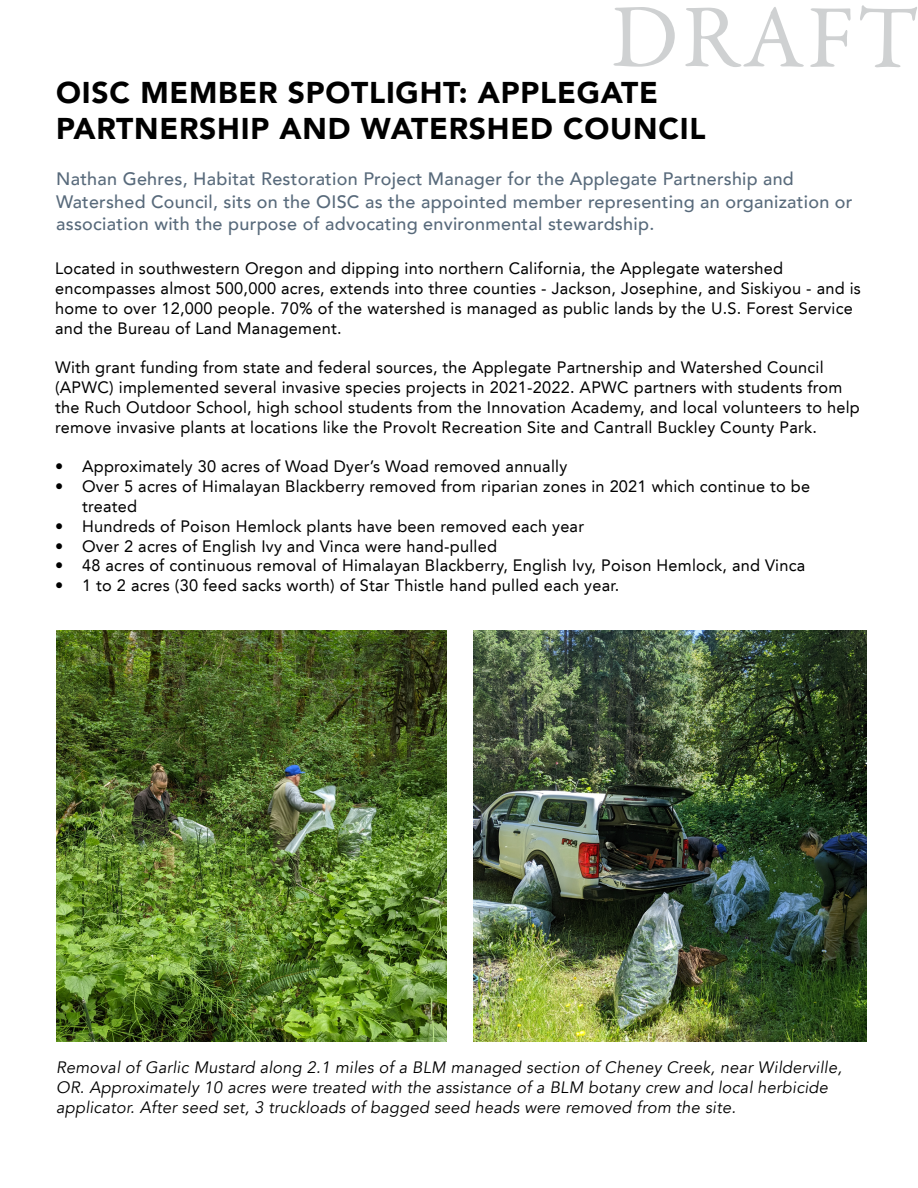
<style>
.page{position:relative;width:918px;height:1188px;background:#fff}
.page>*{position:absolute;margin:0;border:0;box-sizing:border-box;transform-origin:0 0}
.t1{font:90px "Garamond Premr Pro";letter-spacing:.035em;color:#cfd1d2}
.t2{font:900 30px/36px "Avenir";letter-spacing:.025em;color:#000}
.t3{font:500 18px/22.5px "Avenir";letter-spacing:.015em;color:#586a7b}
.t4{font:16.5px/19.8px "Avenir LT";letter-spacing:.015em;color:#000}
.t5{font:italic 16.5px/19.8px "Avenir";letter-spacing:.015em;color:#000}
</style>
<div class="page">
<img style="left:56px;top:630px;width:391px;height:412px">
<img style="left:474px;top:630px;width:392px;height:411px">
<h1 class="t1" style="left:611px;top:-16px;width:308px">DRAFT</h1>
<h2 class="t2" style="left:56px;top:74px;width:651px">OISC MEMBER SPOTLIGHT: APPLEGATE<br>PARTNERSHIP AND WATERSHED COUNCIL</h2>
<p class="t3" style="left:56px;top:167px;width:798px">Nathan Gehres, Habitat Restoration Project Manager for the Applegate Partnership and<br>Watershed Council, sits on the OISC as the appointed member representing an organization or association with the purpose of advocating environmental stewardship.</p>
<p class="t4" style="left:55px;top:259px;width:807px">Located in southwestern Oregon and dipping into northern California, the Applegate watershed encompasses almost 500,000 acres, extends into three counties - Jackson, Josephine, and Siskiyou - and is home to over 12,000 people. 70% of the watershed is managed as public lands by the U.S. Forest Service and the Bureau of Land Management.</p>
<p class="t4" style="left:55px;top:358px;width:806px">With grant funding from state and federal sources, the Applegate Partnership and Watershed Council (APWC) implemented several invasive species projects in 2021-2022. APWC partners with students from the Ruch Outdoor School, high school students from the Innovation Academy, and local volunteers to help remove invasive plants at locations like the Provolt Recreation Site and Cantrall Buckley County Park.</p>
<p class="t4" style="left:55px;top:457px;width:514px">• Approximately 30 acres of Woad Dyer’s Woad removed annually</p>
<p class="t4" style="left:82px;top:477px;width:730px;text-indent:-27px">• Over 5 acres of Himalayan Blackberry removed from riparian zones in 2021 which continue to be treated</p>
<p class="t4" style="left:55px;top:516px;width:531px">• Hundreds of Poison Hemlock plants have been removed each year</p>
<p class="t4" style="left:55px;top:536px;width:443px">• Over 2 acres of English Ivy and Vinca were hand-pulled</p>
<p class="t4" style="left:55px;top:556px;width:752px">• 48 acres of continuous removal of Himalayan Blackberry, English Ivy, Poison Hemlock, and Vinca</p>
<p class="t4" style="left:55px;top:576px;width:566px">• 1 to 2 acres (30 feed sacks worth) of Star Thistle hand pulled each year.</p>
<p class="t5" style="left:56px;top:1058px;width:787px">Removal of Garlic Mustard along 2.1 miles of a BLM managed section of Cheney Creek, near Wilderville,<br>OR. Approximately 10 acres were treated with the assistance of a BLM botany crew and local herbicide applicator. After seed set, 3 truckloads of bagged seed heads were removed from the site.</p>
</div>
